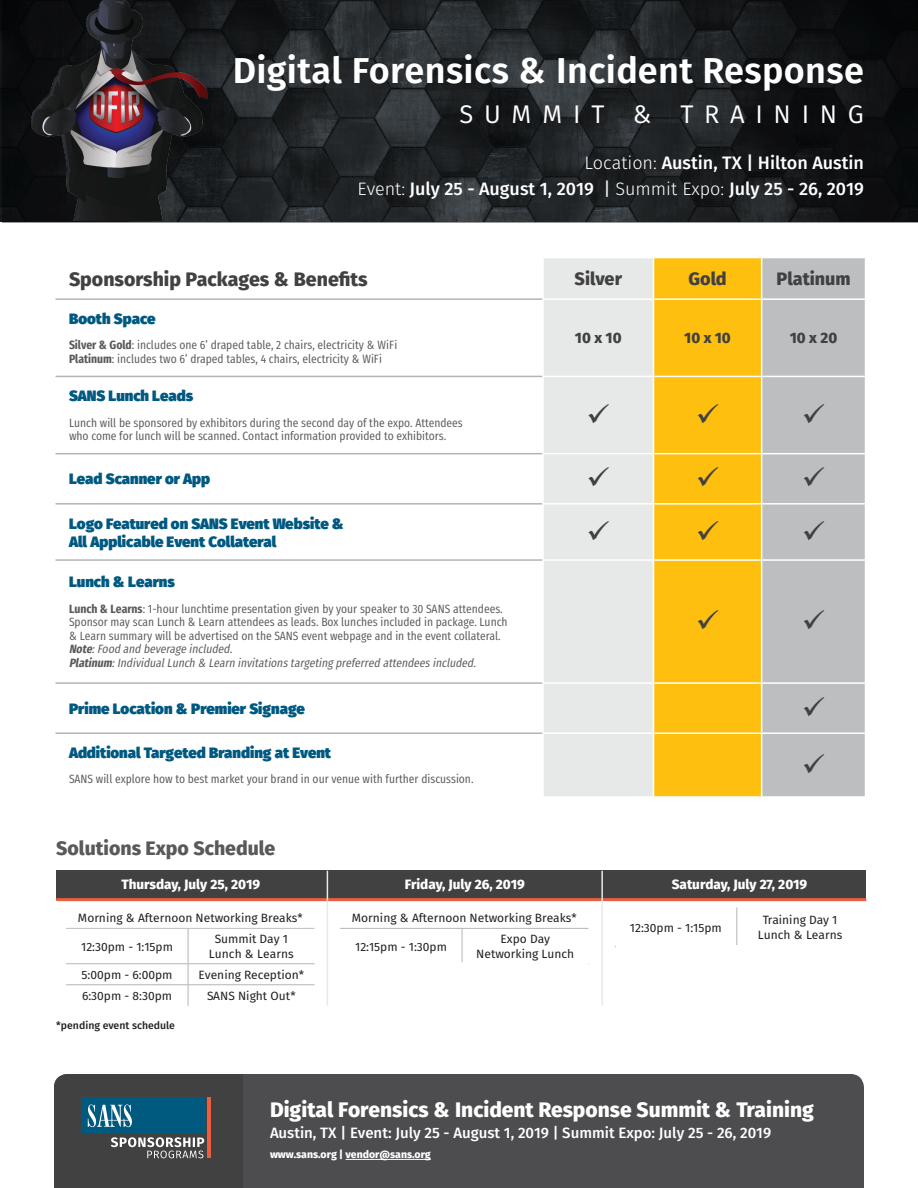
<style>
.page{position:relative;width:918px;height:1188px;background:#fff}
.page>*{position:absolute;margin:0;border:0;box-sizing:border-box;transform-origin:0 0}
.t1{font:600 36px "Fira Sans";letter-spacing:.01em;color:#fff}
.t2{font:25.5px "Fira Sans";letter-spacing:.42em;color:#fff}
.t3{font:800 21px "Fira Sans";color:#fff}
.t4{font:800 19.5px "Fira Sans";color:#414142}
.t5{font:800 19.5px "Fira Sans";color:#58595b}
.t6{font:500 18px "Fira Sans";color:#fff}
.t7{font:800 18px "Fira Sans";color:#414142}
.t8{font:900 15px/18px "Fira Sans";color:#005981}
.t9{font:500 15px "Fira Sans";color:#fff}
.t10{font:800 15px "Fira Sans";color:#414142}
.t11{font:800 13.5px "Fira Sans";color:#fff}
.t12{font:12px/13.5px "Fira Sans Condensed";color:#58595b}
.t13{font:12px "Fira Sans";color:#231f20}
.t14{font:italic 12px "Fira Sans Condensed";color:#58595b}
.t15{font:800 10.5px "Fira Sans";color:#fff}
.t16{font:500 10.5px "Fira Sans";color:#231f20}
.s1{font-weight:300}
.s2{font-weight:400}
.s3{font-weight:700}
</style>
<div class="page">
<div style="left:56px;top:870px;width:810px;height:30px;background:#414142"></div>
<hr style="left:56px;top:898px;width:810px;height:3px;background:#eb5e3f">
<div style="left:544px;top:258px;width:109px;height:538px;background:#e7e8e8"></div>
<div style="left:654px;top:258px;width:107px;height:538px;background:#febf0f"></div>
<div style="left:762px;top:258px;width:103px;height:538px;background:#bcbec0"></div>
<hr style="left:542px;top:298px;width:112px;height:2px;background:#fff">
<hr style="left:654px;top:298px;width:108px;height:2px;background:#fff">
<hr style="left:762px;top:298px;width:104px;height:2px;background:#fff">
<hr style="left:542px;top:376px;width:112px;height:1px;background:#fff">
<hr style="left:654px;top:376px;width:108px;height:1px;background:#fff">
<hr style="left:762px;top:376px;width:104px;height:1px;background:#fff">
<hr style="left:542px;top:453px;width:112px;height:1px;background:#fff">
<hr style="left:654px;top:453px;width:108px;height:1px;background:#fff">
<hr style="left:762px;top:453px;width:104px;height:1px;background:#fff">
<hr style="left:542px;top:503px;width:112px;height:2px;background:#fff">
<hr style="left:654px;top:503px;width:108px;height:2px;background:#fff">
<hr style="left:762px;top:503px;width:104px;height:2px;background:#fff">
<hr style="left:542px;top:559px;width:112px;height:2px;background:#fff">
<hr style="left:654px;top:559px;width:108px;height:2px;background:#fff">
<hr style="left:762px;top:559px;width:104px;height:2px;background:#fff">
<hr style="left:542px;top:682px;width:112px;height:2px;background:#fff">
<hr style="left:654px;top:682px;width:108px;height:2px;background:#fff">
<hr style="left:762px;top:682px;width:104px;height:2px;background:#fff">
<hr style="left:542px;top:732px;width:112px;height:2px;background:#fff">
<hr style="left:654px;top:732px;width:108px;height:2px;background:#fff">
<hr style="left:762px;top:732px;width:104px;height:2px;background:#fff">
<hr style="left:56px;top:298px;width:486px;height:2px;background:#b2b4b6">
<hr style="left:56px;top:376px;width:486px;height:1px;background:#b2b4b6">
<hr style="left:56px;top:453px;width:486px;height:1px;background:#b2b4b6">
<hr style="left:56px;top:503px;width:486px;height:2px;background:#b2b4b6">
<hr style="left:56px;top:559px;width:486px;height:2px;background:#b2b4b6">
<hr style="left:56px;top:682px;width:486px;height:2px;background:#b2b4b6">
<hr style="left:56px;top:732px;width:486px;height:2px;background:#b2b4b6">
<div style="left:243px;top:1074px;width:621px;height:114px;background:#4d4d4f"></div>
<svg style="left:54px;top:1074px;width:189px;height:114px;background:#3e4e56"></svg>
<hr style="left:346px;top:1159px;width:85px;height:1px;background:#fff">
<svg style="left:66px;top:964px;width:249px;height:42px"></svg>
<hr style="left:188px;top:929px;width:1px;height:34px;background:#b2b4b6">
<hr style="left:66px;top:963px;width:122px;height:1px;background:#b2b4b6">
<hr style="left:188px;top:963px;width:127px;height:1px;background:#b2b4b6">
<hr style="left:66px;top:928px;width:122px;height:1px;background:#bcbec0">
<hr style="left:188px;top:928px;width:127px;height:1px;background:#bcbec0">
<hr style="left:462px;top:929px;width:1px;height:34px;background:#b2b4b6">
<hr style="left:462px;top:963px;width:127px;height:1px;background:#b2b4b6">
<hr style="left:340px;top:928px;width:122px;height:1px;background:#b2b4b6">
<hr style="left:462px;top:928px;width:127px;height:1px;background:#b2b4b6">
<hr style="left:736px;top:907px;width:1px;height:39px;background:#b2b4b6">
<hr style="left:615px;top:946px;width:122px;height:1px;background:#b2b4b6">
<hr style="left:327px;top:871px;width:1px;height:135px;background:#e7e8e8">
<hr style="left:601px;top:871px;width:2px;height:135px;background:#e7e8e8">
<div style="left:616px;top:945px;width:247px;height:16px;background:#fff"></div>
<div style="left:340px;top:963px;width:248px;height:16px;background:#fff"></div>
<svg style="left:2px;top:0;width:916px;height:222px;background:#1c2022"></svg>
<img style="left:31px;top:0;width:176px;height:221px">
<svg style="left:589px;top:403px;width:20px;height:20px"></svg>
<svg style="left:698px;top:403px;width:20px;height:20px"></svg>
<svg style="left:804px;top:403px;width:20px;height:20px"></svg>
<svg style="left:589px;top:467px;width:20px;height:20px"></svg>
<svg style="left:698px;top:467px;width:20px;height:20px"></svg>
<svg style="left:804px;top:467px;width:20px;height:20px"></svg>
<svg style="left:589px;top:520px;width:20px;height:20px"></svg>
<svg style="left:698px;top:520px;width:20px;height:20px"></svg>
<svg style="left:804px;top:520px;width:20px;height:20px"></svg>
<svg style="left:698px;top:610px;width:20px;height:19px"></svg>
<svg style="left:804px;top:610px;width:20px;height:19px"></svg>
<svg style="left:804px;top:696px;width:20px;height:20px"></svg>
<svg style="left:804px;top:753px;width:20px;height:20px"></svg>
<p class="t1" style="left:233px;top:45px;width:633px">Digital Forensics &amp; Incident Response</p>
<p class="t2" style="left:460px;top:96px;width:406px">SUMMIT &amp; TRAINING</p>
<p class="t6" style="left:584px;top:150px;width:281px"><span class="s1">Location:</span> Austin, TX | Hilton Austin</p>
<h3 class="t6" style="left:358px;top:176px;width:508px"><span class="s1">Event:</span> July 25 - August 1, 2019 <span class="s2">|</span> <span class="s1">Summit Expo:</span> July 25 - 26, 2019</h3>
<p class="t4" style="left:69px;top:265px;width:300px">Sponsorship Packages &amp; Benefits</p>
<p class="t7" style="left:575px;top:266px;width:49px">Silver</p>
<p class="t7" style="left:688px;top:266px;width:40px">Gold</p>
<p class="t7" style="left:777px;top:266px;width:76px">Platinum</p>
<p class="t8" style="left:69px;top:310px;width:88px">Booth Space</p>
<p class="t12" style="left:69px;top:337px;width:330px"><span class="s3">Silver &amp; Gold</span>: includes one 6’ draped table, 2 chairs, electricity &amp; WiFi</p>
<p class="t12" style="left:69px;top:351px;width:315px"><span class="s3">Platinum</span>: includes two 6’ draped tables, 4 chairs, electricity &amp; WiFi</p>
<p class="t10" style="left:575px;top:328px;width:48px">10 x 10</p>
<p class="t10" style="left:684px;top:328px;width:48px">10 x 10</p>
<p class="t10" style="left:790px;top:328px;width:49px">10 x 20</p>
<p class="t8" style="left:69px;top:387px;width:126px">SANS Lunch Leads</p>
<p class="t12" style="left:69px;top:414px;width:395px">Lunch will be sponsored by exhibitors during the second day of the expo. Attendees who come for lunch will be scanned. Contact information provided to exhibitors.</p>
<p class="t8" style="left:69px;top:470px;width:143px">Lead Scanner or App</p>
<p class="t8" style="left:69px;top:514px;width:277px">Logo Featured on SANS Event Website &amp;<br>All Applicable Event Collateral</p>
<p class="t8" style="left:69px;top:573px;width:107px">Lunch &amp; Learns</p>
<p class="t12" style="left:69px;top:601px;width:440px"><span class="s3">Lunch &amp; Learns</span>: 1-hour lunchtime presentation given by your speaker to 30 SANS attendees.<br>Sponsor may scan Lunch &amp; Learn attendees as leads. Box lunches included in package. Lunch &amp; Learn summary will be advertised on the SANS event webpage and in the event collateral.</p>
<p class="t14" style="left:69px;top:638px;width:168px"><span class="s3">Note</span>:Foodandbeverageincluded.</p>
<p class="t14" style="left:69px;top:652px;width:412px"><span class="s3">Platinum</span>:IndividualLunch&amp; Learninvitationstargetingpreferredattendeesincluded.</p>
<p class="t8" style="left:69px;top:699px;width:237px">Prime Location &amp; Premier Signage</p>
<p class="t8" style="left:69px;top:744px;width:264px">Additional Targeted Branding at Event</p>
<p class="t12" style="left:69px;top:771px;width:406px">SANS will explore how to best market your brand in our venue with further discussion.</p>
<p class="t5" style="left:56px;top:835px;width:221px">Solutions Expo Schedule</p>
<p class="t11" style="left:121px;top:875px;width:140px">Thursday, July 25, 2019</p>
<p class="t13" style="left:78px;top:910px;width:226px">Morning &amp; Afternoon Networking Breaks*</p>
<p class="t13" style="left:81px;top:938px;width:93px">12:30pm - 1:15pm</p>
<p class="t13" style="left:215px;top:931px;width:75px">Summit Day 1</p>
<p class="t13" style="left:209px;top:945px;width:86px">Lunch &amp; Learns</p>
<p class="t13" style="left:82px;top:966px;width:92px">5:00pm - 6:00pm</p>
<p class="t13" style="left:199px;top:966px;width:107px">Evening Reception*</p>
<p class="t13" style="left:82px;top:987px;width:92px">6:30pm - 8:30pm</p>
<p class="t13" style="left:207px;top:987px;width:90px">SANS Night Out*</p>
<p class="t16" style="left:56px;top:1018px;width:120px">*pending event schedule</p>
<p class="t11" style="left:405px;top:875px;width:122px">Friday, July 26, 2019</p>
<p class="t11" style="left:672px;top:875px;width:137px">Saturday, July 27, 2019</p>
<p class="t13" style="left:352px;top:910px;width:226px">Morning &amp; Afternoon Networking Breaks*</p>
<p class="t13" style="left:355px;top:938px;width:93px">12:15pm - 1:30pm</p>
<p class="t13" style="left:501px;top:931px;width:51px">Expo Day</p>
<p class="t13" style="left:476px;top:945px;width:99px">Networking Lunch</p>
<p class="t13" style="left:630px;top:919px;width:93px">12:30pm - 1:15pm</p>
<p class="t13" style="left:763px;top:912px;width:76px">Training Day 1</p>
<p class="t13" style="left:758px;top:926px;width:86px">Lunch &amp; Learns</p>
<p class="t3" style="left:270px;top:1095px;width:545px">Digital Forensics &amp; Incident Response Summit &amp; Training</p>
<p class="t9" style="left:270px;top:1122px;width:503px">Austin, TX | Event: July 25 - August 1, 2019 | Summit Expo: July 25 - 26, 2019</p>
<p class="t15" style="left:270px;top:1147px;width:162px">www.sans.org | vendor@sans.org</p>
</div>
